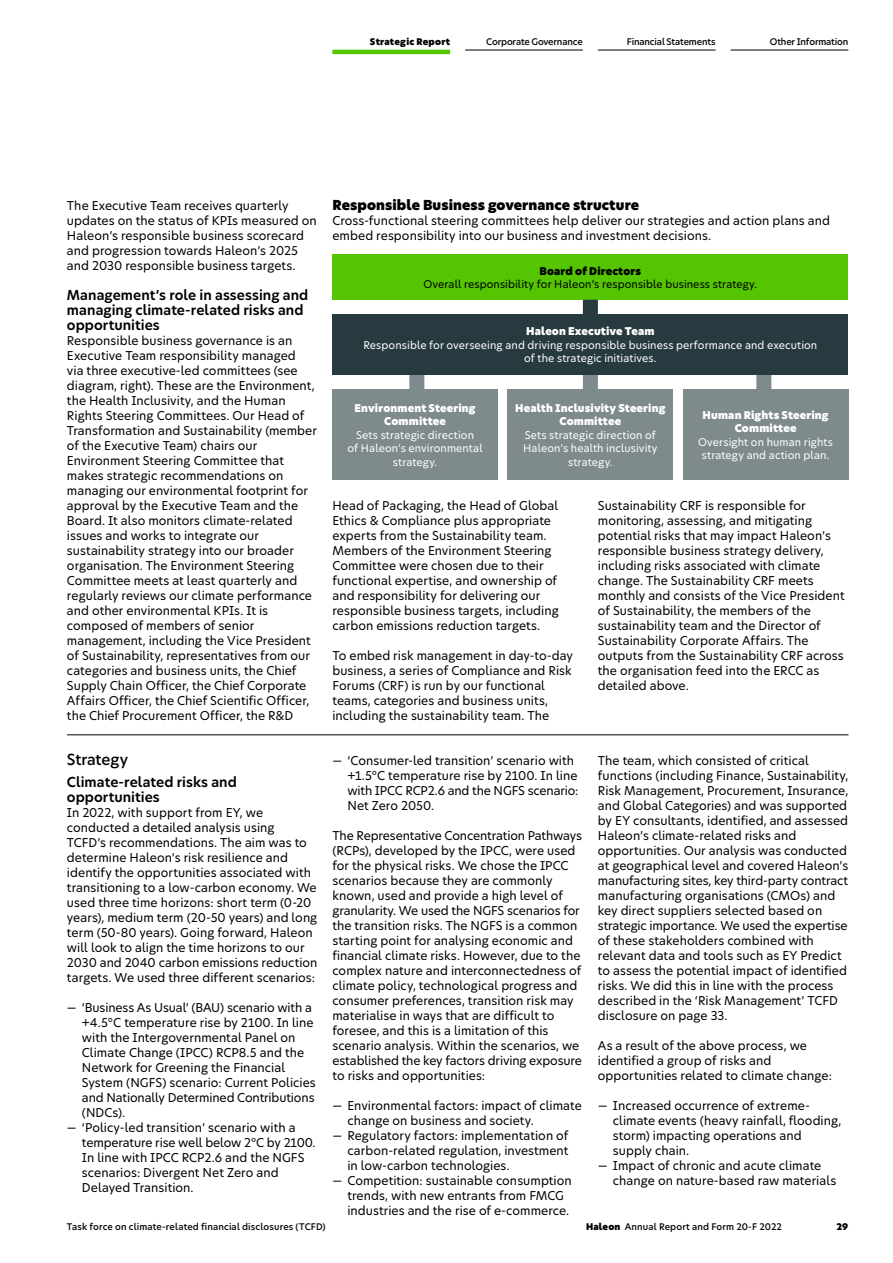
<style>
.page{position:relative;width:893px;height:1263px;background:#fff}
.page>*{position:absolute;margin:0;border:0;box-sizing:border-box;transform-origin:0 0}
.t1{font:500 15px "New Hero";letter-spacing:-.01em;color:#000}
.t2{font:600 13.5px/15px "New Hero";letter-spacing:.005em;color:#000}
.t3{font:13.5px "New Hero Super";letter-spacing:.005em;color:#000}
.t4{font:12px/15px "New Hero";letter-spacing:.005em;color:#000}
.t5{font:10.5px/13.5px "New Hero";letter-spacing:.01em;color:#fff;text-align:center}
.t6{font:10.5px/13.5px "New Hero Super";letter-spacing:.015em;color:#fff;text-align:center}
.t7{font:10.5px "New Hero";letter-spacing:.01em;color:#000}
.t8{font:10.5px "New Hero Super";letter-spacing:.01em;color:#000}
.t9{font:500 9px "New Hero";color:#000}
.t10{font:9px "New Hero Super";letter-spacing:.025em;color:#000}
.s1{font-family:"New Hero Super";font-weight:400}
</style>
<div class="page">
<hr style="left:67px;top:734px;width:782px;height:1px;background:#000">
<div style="left:756px;top:375px;width:15px;height:15px;background:#7e8a8c"></div>
<div style="left:683px;top:390px;width:165px;height:90px;background:#7e8a8c"></div>
<div style="left:583px;top:375px;width:15px;height:15px;background:#7e8a8c"></div>
<div style="left:508px;top:390px;width:165px;height:90px;background:#7e8a8c"></div>
<div style="left:332px;top:255px;width:516px;height:45px;background:#54c500"></div>
<div style="left:409px;top:375px;width:15px;height:15px;background:#7e8a8c"></div>
<div style="left:332px;top:390px;width:166px;height:90px;background:#7e8a8c"></div>
<div style="left:583px;top:300px;width:15px;height:15px;background:#263a3f"></div>
<div style="left:332px;top:315px;width:516px;height:60px;background:#263a3f"></div>
<hr style="left:332px;top:50px;width:118px;height:4px;background:#54c500">
<hr style="left:465px;top:50px;width:118px;height:1px;background:#000">
<hr style="left:598px;top:50px;width:118px;height:1px;background:#000">
<hr style="left:731px;top:50px;width:117px;height:1px;background:#000">
<p class="t10" style="left:370px;top:35px;width:82px">Strategic Report</p>
<p class="t9" style="left:486px;top:35px;width:98px">Corporate Governance</p>
<p class="t9" style="left:627px;top:35px;width:90px">Financial Statements</p>
<p class="t9" style="left:770px;top:35px;width:80px">Other Information</p>
<p class="t4" style="left:67px;top:198px;width:251px">The Executive Team receives quarterly updates on the status of KPIs measured on Haleon’s responsible business scorecard and progression towards Haleon’s 2025 and 2030 responsible business targets.</p>
<p class="t2" style="left:67px;top:287px;width:243px">Management’s role in assessing and managing climate-related risks and opportunities</p>
<p class="t4" style="left:67px;top:333px;width:252px">Responsible business governance is an Executive Team responsibility managed<br>via three executive-led committees (see diagram, right). These are the Environment, the Health Inclusivity, and the Human Rights Steering Committees. Our Head of Transformation and Sustainability (member of the Executive Team) chairs our Environment Steering Committee that makes strategic recommendations on managing our environmental footprint for approval by the Executive Team and the Board. It also monitors climate-related issues and works to integrate our sustainability strategy into our broader organisation. The Environment Steering Committee meets at least quarterly and regularly reviews our climate performance and other environmental KPIs. It is composed of members of senior management, including the Vice President of Sustainability, representatives from our categories and business units, the Chief Supply Chain Officer, the Chief Corporate Affairs Officer, the Chief Scientific Officer, the Chief Procurement Officer, the R&amp;D</p>
<p class="t1" style="left:67px;top:749px;width:63px">Strategy</p>
<p class="t2" style="left:67px;top:775px;width:171px">Climate-related risks and opportunities</p>
<p class="t4" style="left:67px;top:805px;width:252px">In 2022, with support from EY, we conducted a detailed analysis using<br>TCFD’s recommendations. The aim was to determine Haleon’s risk resilience and identify the opportunities associated with transitioning to a low-carbon economy. We used three time horizons: short term (0-20 years), medium term (20-50 years) and long term (50-80 years). Going forward, Haleon will look to align the time horizons to our 2030 and 2040 carbon emissions reduction targets. We used three different scenarios:</p>
<p class="t4" style="left:82px;top:1000px;width:235px;text-indent:-15px">— ‘Business As Usual’ (BAU) scenario with a +4.5°C temperature rise by 2100. In line with the Intergovernmental Panel on Climate Change (IPCC) RCP8.5 and the Network for Greening the Financial System (NGFS) scenario: Current Policies and Nationally Determined Contributions (NDCs).</p>
<p class="t4" style="left:82px;top:1120px;width:235px;text-indent:-15px">— ‘Policy-led transition’ scenario with a temperature rise well below 2°C by 2100.<br>In line with IPCC RCP2.6 and the NGFS scenarios: Divergent Net Zero and Delayed Transition.</p>
<p class="t3" style="left:332px;top:195px;width:308px">Responsible Business governance structure</p>
<p class="t4" style="left:332px;top:213px;width:499px">Cross-functional steering committees help deliver our strategies and action plans and embed responsibility into our business and investment decisions.</p>
<p class="t8" style="left:540px;top:264px;width:103px">Board of Directors</p>
<p class="t7" style="left:424px;top:277px;width:335px">Overall responsibility for Haleon’s responsible business strategy.</p>
<p class="t6" style="left:526px;top:325px;width:130px">Haleon Executive Team</p>
<p class="t5" style="left:363px;top:338px;width:455px">Responsible for overseeing and driving responsible business performance and execution of the strategic initiatives.</p>
<p class="t6" style="left:355px;top:401px;width:123px">Environment Steering<br>Committee</p>
<p class="t5" style="left:347px;top:428px;width:137px">Sets strategic direction<br>of Haleon’s environmental strategy.</p>
<p class="t6" style="left:515px;top:401px;width:152px">Health Inclusivity Steering<br>Committee</p>
<p class="t5" style="left:523px;top:428px;width:136px">Sets strategic direction of<br>Haleon’s health inclusivity strategy.</p>
<p class="t6" style="left:703px;top:408px;width:128px">Human Rights Steering<br>Committee</p>
<p class="t5" style="left:698px;top:435px;width:136px">Oversight on human rights strategy and action plan.</p>
<p class="t4" style="left:332px;top:498px;width:228px">Head of Packaging, the Head of Global Ethics &amp; Compliance plus appropriate experts from the Sustainability team.<br>Members of the Environment Steering Committee were chosen due to their functional expertise, and ownership of and responsibility for delivering our responsible business targets, including carbon emissions reduction targets.</p>
<p class="t4" style="left:332px;top:648px;width:242px">To embed risk management in day-to-day business, a series of Compliance and Risk Forums (CRF) is run by our functional teams, categories and business units, including the sustainability team. The</p>
<p class="t4" style="left:347px;top:753px;width:233px;text-indent:-15px">— ‘Consumer-led transition’ scenario with +1.5°C temperature rise by 2100. In line with IPCC RCP2.6 and the NGFS scenario:<br>Net Zero 2050.</p>
<p class="t4" style="left:332px;top:828px;width:251px">The Representative Concentration Pathways (RCPs), developed by the IPCC, were used for the physical risks. We chose the IPCC scenarios because they are commonly known, used and provide a high level of granularity. We used the NGFS scenarios for the transition risks. The NGFS is a common starting point for analysing economic and financial climate risks. However, due to the complex nature and interconnectedness of climate policy, technological progress and consumer preferences, transition risk may materialise in ways that are difficult to foresee, and this is a limitation of this scenario analysis. Within the scenarios, we established the key factors driving exposure to risks and opportunities:</p>
<p class="t4" style="left:347px;top:1098px;width:236px;text-indent:-15px">— Environmental factors: impact of climate change on business and society.</p>
<p class="t4" style="left:347px;top:1128px;width:223px;text-align:justify;text-indent:-15px">— Regulatory factors: implementation of carbon-related regulation, investment in low-carbon technologies.</p>
<p class="t4" style="left:347px;top:1173px;width:226px;text-indent:-15px">— Competition: sustainable consumption trends, with new entrants from FMCG industries and the rise of e-commerce.</p>
<p class="t4" style="left:598px;top:498px;width:248px">Sustainability CRF is responsible for monitoring, assessing, and mitigating potential risks that may impact Haleon’s responsible business strategy delivery, including risks associated with climate change. The Sustainability CRF meets monthly and consists of the Vice President of Sustainability, the members of the sustainability team and the Director of Sustainability Corporate Affairs. The outputs from the Sustainability CRF across the organisation feed into the ERCC as detailed above.</p>
<p class="t4" style="left:598px;top:753px;width:252px">The team, which consisted of critical functions (including Finance, Sustainability, Risk Management, Procurement, Insurance, and Global Categories) and was supported by EY consultants, identified, and assessed Haleon’s climate-related risks and opportunities. Our analysis was conducted at geographical level and covered Haleon’s manufacturing sites, key third-party contract manufacturing organisations (CMOs) and key direct suppliers selected based on strategic importance. We used the expertise of these stakeholders combined with relevant data and tools such as EY Predict to assess the potential impact of identified risks. We did this in line with the process described in the ‘Risk Management’ TCFD disclosure on page 33.</p>
<p class="t4" style="left:598px;top:1038px;width:236px">As a result of the above process, we identified a group of risks and opportunities related to climate change:</p>
<p class="t4" style="left:613px;top:1098px;width:230px;text-indent:-15px">— Increased occurrence of extreme&shy;climate events (heavy rainfall, flooding, storm) impacting operations and supply chain.</p>
<p class="t4" style="left:613px;top:1158px;width:225px;text-indent:-15px">— Impact of chronic and acute climate change on nature-based raw materials</p>
<p class="t9" style="left:67px;top:1220px;width:260px">Task force on climate-related financial disclosures (TCFD)</p>
<p class="t9" style="left:586px;top:1220px;width:197px"><span class="s1">Haleon</span> Annual Report and Form 20-F 2022</p>
<p class="t10" style="left:836px;top:1220px;width:13px">29</p>
</div>
